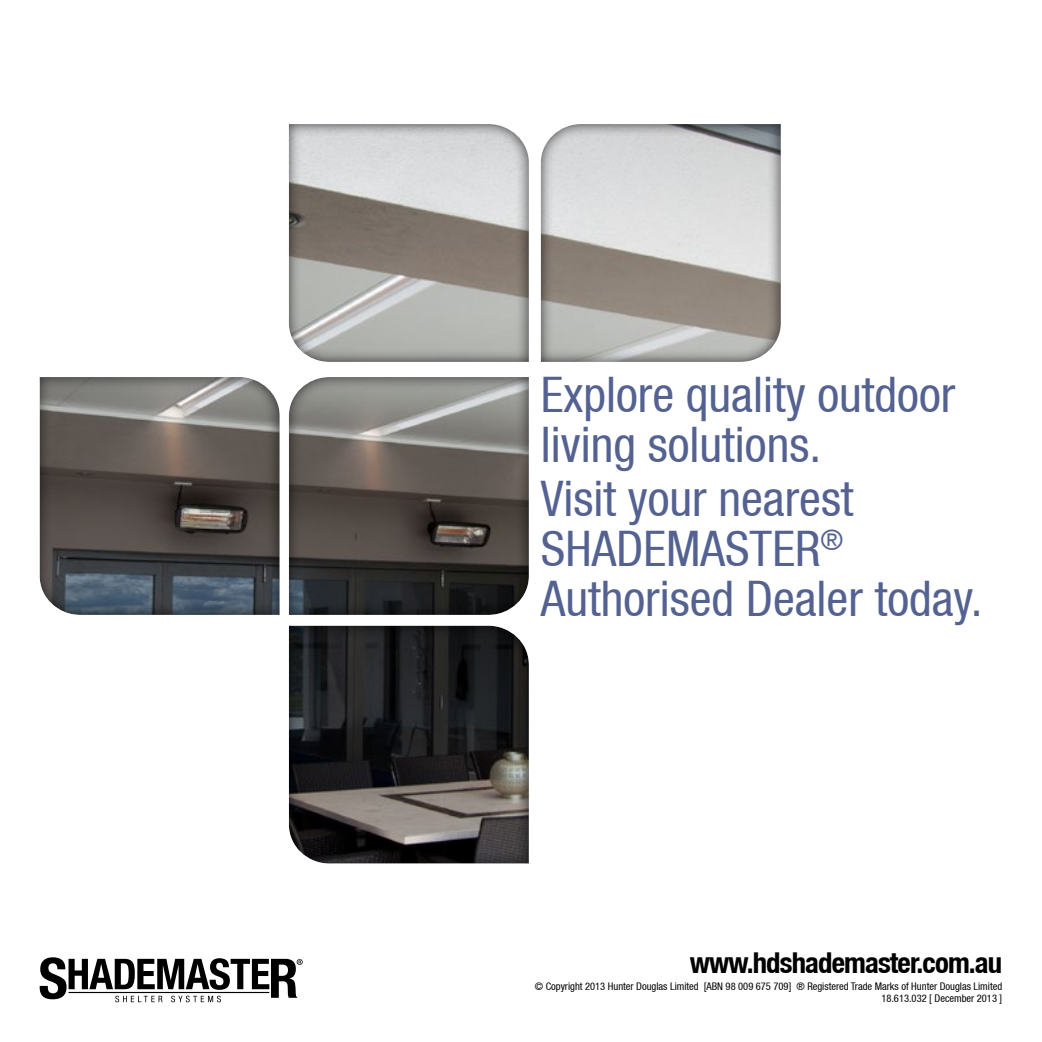
<style>
.page{position:relative;width:1042px;height:1042px;background:#fff}
.page>*{position:absolute;margin:0;border:0;box-sizing:border-box;transform-origin:0 0}
.t1{font:condensed 49px/49.9px "Helvetica Neue LT";color:#546292}
.t2{font:700 condensed 28.7px "Helvetica Neue LT";letter-spacing:-.03em;color:#000}
.t3{font:condensed 10.5px/12.6px "Helvetica Neue LT";color:#000;text-align:right}
</style>
<div class="page">
<svg style="left:40px;top:957px;width:263px;height:45px"></svg>
<div style="left:25px;top:111px;width:773px;height:756px;background:#000;opacity:.75"></div>
<h1 class="t1" style="left:541px;top:369px;width:416px">Explore quality outdoor living solutions.</h1>
<h1 class="t1" style="left:541px;top:474px;width:443px">Visit your nearest<br>SHADEMASTER<sup>®<br></sup>Authorised Dealer today.</h1>
<h2 class="t2" style="left:690px;top:945px;width:314px">www.hdshademaster.com.au</h2>
<p class="t3" style="left:535px;top:979px;width:469px">© Copyright 2013 Hunter Douglas Limited [ABN 98 009 675 709] ® Registered Trade Marks of Hunter Douglas Limited<br>18.613.032 [ December 2013 ]</p>
</div>
